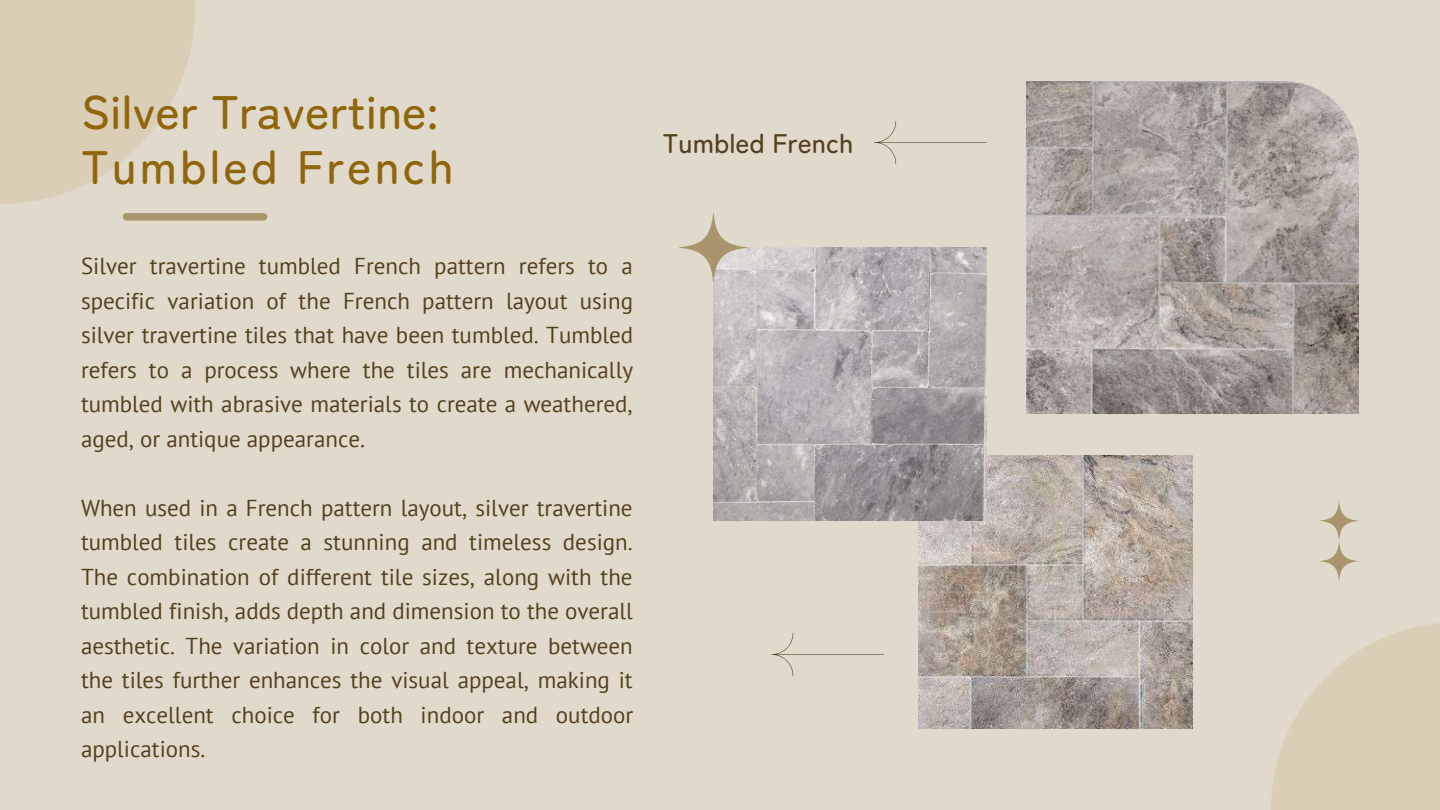
<style>
.page{position:relative;width:1440px;height:810px;background:#e1dacc}
.page>*{position:absolute;margin:0;border:0;box-sizing:border-box;transform-origin:0 0}
.t1{font:500 47px/55.5px "Zen Maru Gothic";color:#8f660b}
.t2{font:500 27px "Zen Maru Gothic";color:#54401e}
.t3{font:23px/34.5px "PT Sans";color:#54401e;text-align:justify}
</style>
<div class="page">
<img style="left:919px;top:456px;width:274px;height:273px">
<svg style="left:0;top:0;width:195px;height:204px;fill:#dbceb6"></svg>
<img style="left:1026px;top:81px;width:333px;height:333px">
<img style="left:713px;top:248px;width:274px;height:273px">
<div style="left:126px;top:213px;width:138px;height:8px;background:#a8956e"></div>
<svg style="left:874px;top:121px;width:113px;height:43px"></svg>
<svg style="left:771px;top:633px;width:113px;height:43px"></svg>
<svg style="left:1318px;top:500px;width:41px;height:82px"></svg>
<svg style="left:1271px;top:623px;width:169px;height:187px;fill:#dbceb6"></svg>
<svg style="left:679px;top:213px;width:68px;height:69px"></svg>
<h1 class="t1" style="left:81px;top:81px;width:374px">Silver Travertine:<br>Tumbled French</h1>
<p class="t3" style="left:81px;top:249px;width:554px">Silver travertine tumbled French pattern refers to a specific variation of the French pattern layout using silver travertine tiles that have been tumbled. Tumbled refers to a process where the tiles are mechanically tumbled with abrasive materials to create a weathered, aged, or antique appearance.</p>
<p class="t3" style="left:81px;top:490px;width:554px">When used in a French pattern layout, silver travertine tumbled tiles create a stunning and timeless design.<br>The combination of different tile sizes, along with the tumbled finish, adds depth and dimension to the overall aesthetic. The variation in color and texture between the tiles further enhances the visual appeal, making it an excellent choice for both indoor and outdoor applications.</p>
<p class="t2" style="left:663px;top:122px;width:192px">Tumbled French</p>
</div>
